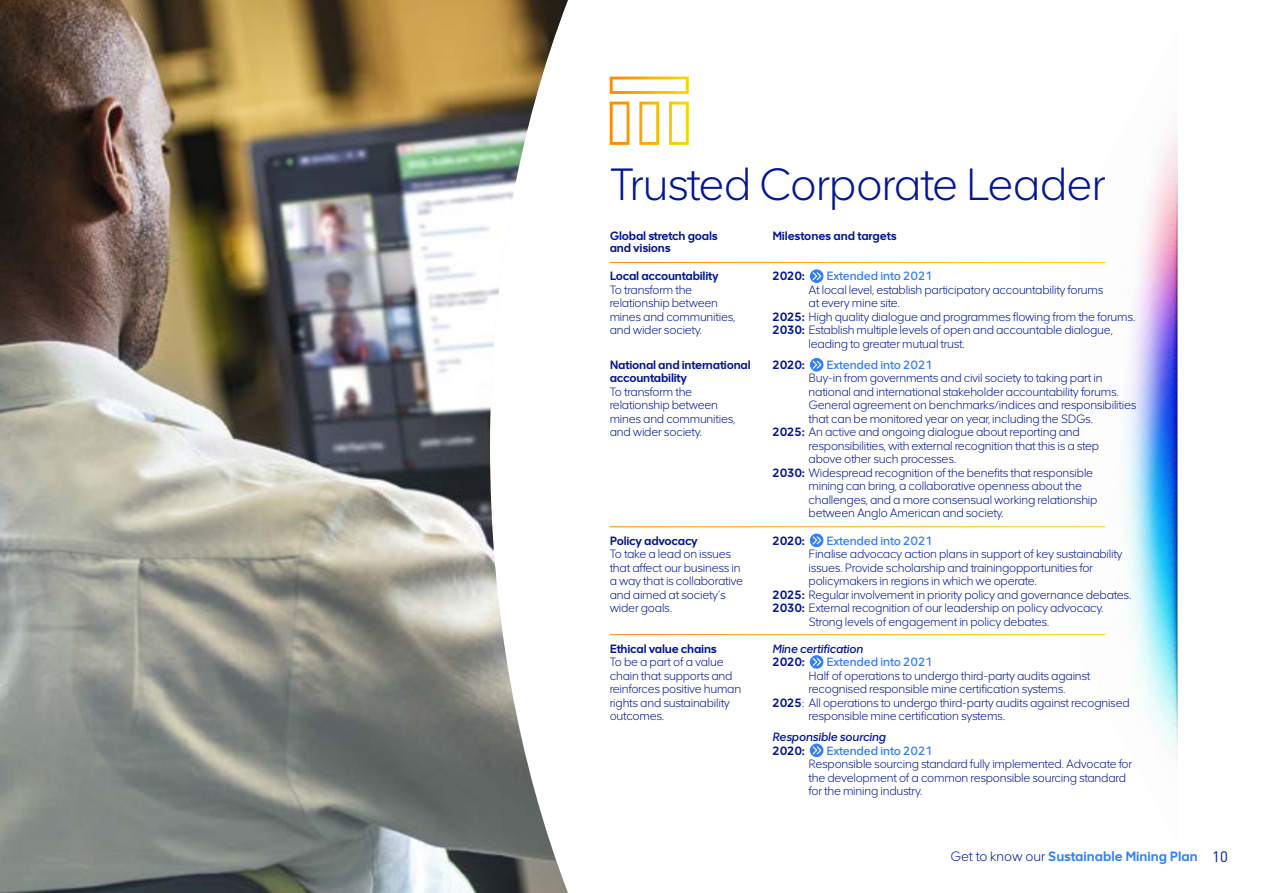
<style>
.page{position:relative;width:1262px;height:893px;background:#fff}
.page>*{position:absolute;margin:0;border:0;box-sizing:border-box;transform-origin:0 0}
.t1{font:300 45px "AA Smart Sans";letter-spacing:-.02em;color:#031795}
.t2{font:700 13.5px "AA Smart Sans";color:#347ff6}
.t3{font:300 12px/13.5px "AA Smart Sans";letter-spacing:-.015em;color:#031795}
.t4{font:700 12px/12px "AA Smart Sans";letter-spacing:-.015em;color:#031795}
.t5{font:600 12px "AA Smart Sans";letter-spacing:-.005em;color:#347ff6}
.t6{font:italic 600 12px "AA Smart Sans";letter-spacing:-.015em;color:#031795}
.s1{font-weight:700}
.s2{font-weight:300;color:#031795}
.s3{font-family:"DINOT";font-weight:400;font-size:15px;color:#031795}
</style>
<div class="page">
<img style="left:1080px;top:129px;width:97px;height:623px">
<img style="left:0;top:0;width:568px;height:892px">
<hr style="left:609px;top:262px;width:496px;height:1px;background:#fff">
<hr style="left:609px;top:526px;width:496px;height:1px;background:#fff">
<hr style="left:609px;top:634px;width:496px;height:1px;background:#fff">
<svg style="left:609px;top:77px;width:79px;height:68px"></svg>
<svg style="left:810px;top:358px;width:13px;height:13px"></svg>
<svg style="left:811px;top:360px;width:11px;height:10px"></svg>
<svg style="left:810px;top:533px;width:13px;height:14px"></svg>
<svg style="left:811px;top:535px;width:11px;height:10px"></svg>
<svg style="left:810px;top:655px;width:13px;height:13px"></svg>
<svg style="left:811px;top:657px;width:11px;height:10px"></svg>
<svg style="left:810px;top:743px;width:13px;height:14px"></svg>
<svg style="left:811px;top:745px;width:11px;height:10px"></svg>
<svg style="left:810px;top:269px;width:13px;height:14px"></svg>
<svg style="left:811px;top:271px;width:11px;height:10px"></svg>
<h1 class="t1" style="left:609px;top:156px;width:498px">Trusted Corporate Leader</h1>
<p class="t4" style="left:609px;top:229px;width:110px">Global stretch goals and visions</p>
<p class="t4" style="left:609px;top:270px;width:110px">Local accountability</p>
<p class="t3" style="left:609px;top:282px;width:127px">To transform the relationship between mines and communities, and wider society.</p>
<p class="t4" style="left:609px;top:357px;width:143px;line-height:13.5px">National and international accountability</p>
<p class="t3" style="left:609px;top:384px;width:127px">To transform the relationship between mines and communities, and wider society.</p>
<p class="t4" style="left:609px;top:534px;width:90px">Policy advocacy</p>
<p class="t3" style="left:609px;top:546px;width:135px">To take a lead on issues that affect our business in a way that is collaborative and aimed at society’s wider goals.</p>
<p class="t4" style="left:609px;top:642px;width:109px">Ethical value chains</p>
<p class="t3" style="left:609px;top:654px;width:133px">To be a part of a value chain that supports and reinforces positive human rights and sustainability outcomes.</p>
<p class="t4" style="left:772px;top:229px;width:126px">Milestones and targets</p>
<p class="t4" style="left:772px;top:270px;width:34px">2020:</p>
<p class="t5" style="left:826px;top:268px;width:108px">Extended into 2021</p>
<p class="t3" style="left:808px;top:282px;width:296px">At local level, establish participatory accountability forums</p>
<p class="t3" style="left:808px;top:296px;width:93px">at every mine site.</p>
<p class="t3" style="left:772px;top:309px;width:364px"><span class="s1">2025:</span> High quality dialogue and programmes flowing from the forums.</p>
<p class="t3" style="left:772px;top:323px;width:342px"><span class="s1">2030:</span> Establish multiple levels of open and accountable dialogue,</p>
<p class="t3" style="left:808px;top:336px;width:158px">leading to greater mutual trust.</p>
<p class="t4" style="left:772px;top:358px;width:34px">2020:</p>
<p class="t5" style="left:826px;top:357px;width:108px">Extended into 2021</p>
<p class="t3" style="left:808px;top:371px;width:295px">Buy-in from governments and civil society to taking part in</p>
<p class="t3" style="left:808px;top:384px;width:312px">national and international stakeholder accountability forums.</p>
<p class="t3" style="left:808px;top:398px;width:329px">General agreement on benchmarks/indices and responsibilities</p>
<p class="t3" style="left:808px;top:411px;width:286px">that can be monitored year on year, including the SDGs.</p>
<p class="t3" style="left:772px;top:425px;width:309px"><span class="s1">2025:</span> An active and ongoing dialogue about reporting and</p>
<p class="t3" style="left:808px;top:438px;width:292px">responsibilities, with external recognition that this is a step</p>
<p class="t3" style="left:808px;top:452px;width:149px">above other such processes.</p>
<p class="t3" style="left:772px;top:465px;width:322px"><span class="s1">2030:</span> Widespread recognition of the benefits that responsible</p>
<p class="t3" style="left:808px;top:479px;width:275px">mining can bring, a collaborative openness about the</p>
<p class="t3" style="left:808px;top:492px;width:290px">challenges, and a more consensual working relationship</p>
<p class="t3" style="left:808px;top:506px;width:197px">between Anglo American and society.</p>
<p class="t4" style="left:772px;top:534px;width:34px">2020:</p>
<p class="t5" style="left:826px;top:532px;width:108px">Extended into 2021</p>
<p class="t3" style="left:808px;top:546px;width:315px">Finalise advocacy action plans in support of key sustainability</p>
<p class="t3" style="left:808px;top:560px;width:286px">issues. Provide scholarship and trainingopportunities for</p>
<p class="t3" style="left:808px;top:573px;width:230px">policymakers in regions in which we operate.</p>
<p class="t3" style="left:772px;top:587px;width:361px"><span class="s1">2025:</span> Regular involvement in priority policy and governance debates.</p>
<p class="t3" style="left:772px;top:600px;width:333px"><span class="s1">2030:</span> External recognition of our leadership on policy advocacy.</p>
<p class="t3" style="left:808px;top:614px;width:242px">Strong levels of engagement in policy debates.</p>
<p class="t6" style="left:772px;top:640px;width:93px">Mine certification</p>
<p class="t4" style="left:772px;top:655px;width:34px">2020:</p>
<p class="t5" style="left:826px;top:654px;width:108px">Extended into 2021</p>
<p class="t3" style="left:808px;top:668px;width:283px">Half of operations to undergo third-party audits against</p>
<p class="t3" style="left:808px;top:681px;width:259px">recognised responsible mine certification systems.</p>
<p class="t3" style="left:772px;top:695px;width:359px"><span class="s1">2025</span>: All operations to undergo third-party audits against recognised</p>
<p class="t3" style="left:808px;top:708px;width:198px">responsible mine certification systems.</p>
<p class="t6" style="left:772px;top:729px;width:115px">Responsible sourcing</p>
<p class="t4" style="left:772px;top:744px;width:34px">2020:</p>
<p class="t5" style="left:826px;top:742px;width:108px">Extended into 2021</p>
<p class="t3" style="left:808px;top:756px;width:325px">Responsible sourcing standard fully implemented. Advocate for the development of a common responsible sourcing standard for the mining industry.</p>
<p class="t2" style="left:950px;top:848px;width:279px"><span class="s2">Get to know our</span> Sustainable Mining Plan <span class="s3">10</span></p>
</div>
